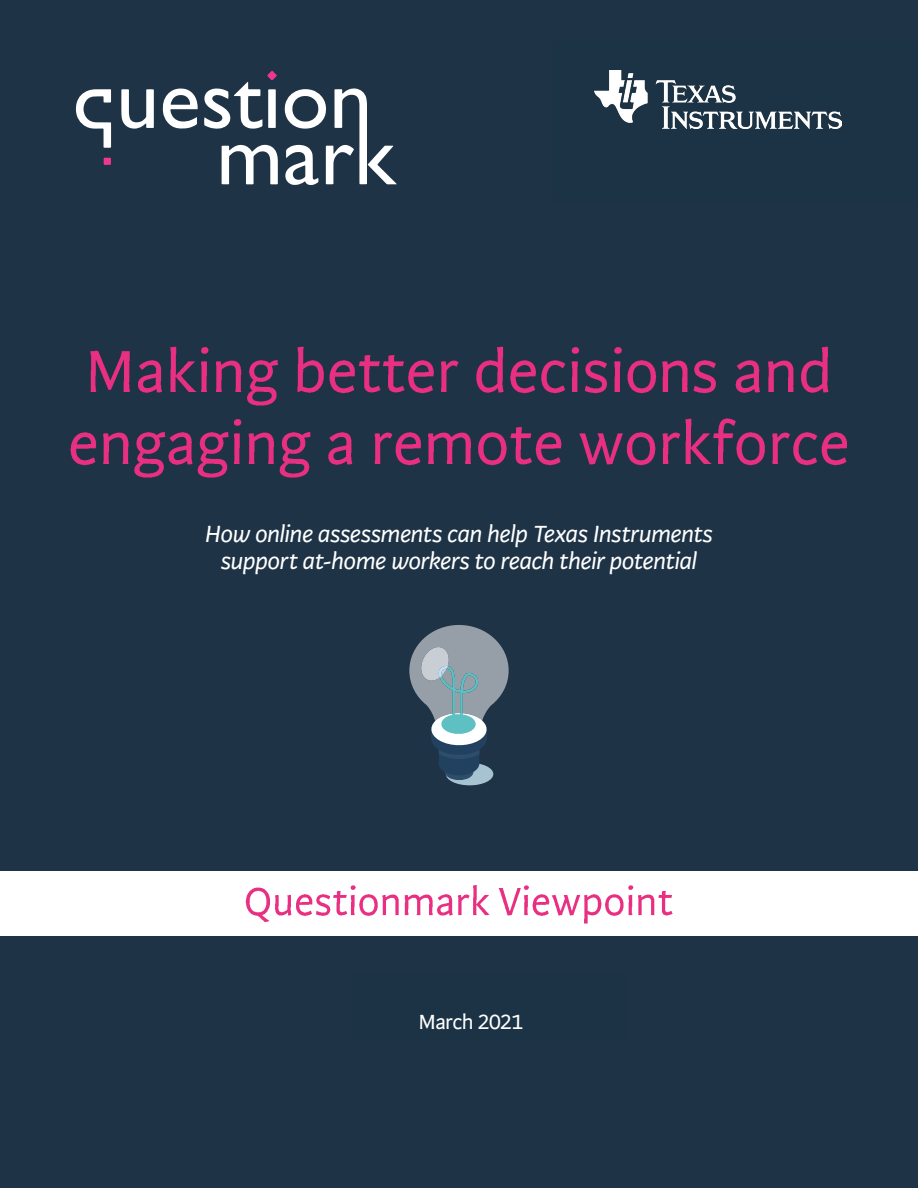
<style>
.page{position:relative;width:918px;height:1188px;background:#1e3346}
.page>*{position:absolute;margin:0;border:0;box-sizing:border-box;transform-origin:0 0}
.t1{font:italic 24px/27px "Arzachel";letter-spacing:-.025em;color:#fff;text-align:center}
.t2{font:italic 24px "Open Sans";color:#fff}
.t3{font:21px "Arzachel";letter-spacing:-.03em;color:#fff}
</style>
<div class="page">
<img style="left:90px;top:346px;width:567px;height:60px">
<img style="left:662px;top:360px;width:26px;height:32px">
<img style="left:693px;top:346px;width:136px;height:48px">
<img style="left:70px;top:418px;width:778px;height:60px">
<div style="left:0;top:872px;width:918px;height:64px;background:#fff"></div>
<img style="left:245px;top:885px;width:254px;height:38px">
<img style="left:499px;top:888px;width:22px;height:28px">
<img style="left:523px;top:885px;width:150px;height:39px">
<img style="left:594px;top:70px;width:247px;height:59px">
<svg style="left:222px;top:144px;width:56px;height:41px"></svg>
<svg style="left:76px;top:89px;width:35px;height:59px"></svg>
<svg style="left:163px;top:88px;width:35px;height:41px"></svg>
<svg style="left:121px;top:89px;width:33px;height:40px"></svg>
<svg style="left:285px;top:88px;width:112px;height:97px"></svg>
<svg style="left:103px;top:158px;width:8px;height:7px"></svg>
<svg style="left:204px;top:71px;width:73px;height:58px"></svg>
<div style="left:446px;top:763px;width:47px;height:22px;background:#a7c3d1;border-radius:50%"></div>
<svg style="left:409px;top:625px;width:100px;height:156px"></svg>
<p class="t1" style="left:205px;top:520px;width:510px">How online assessments can help Texas Instruments support at-home workers to reach their potential</p>
<p class="t2" style="left:245px;top:534px;width:429px">at-home workers to reach their potential</p>
<p class="t3" style="left:418px;top:1009px;width:106px">March 2021</p>
</div>
